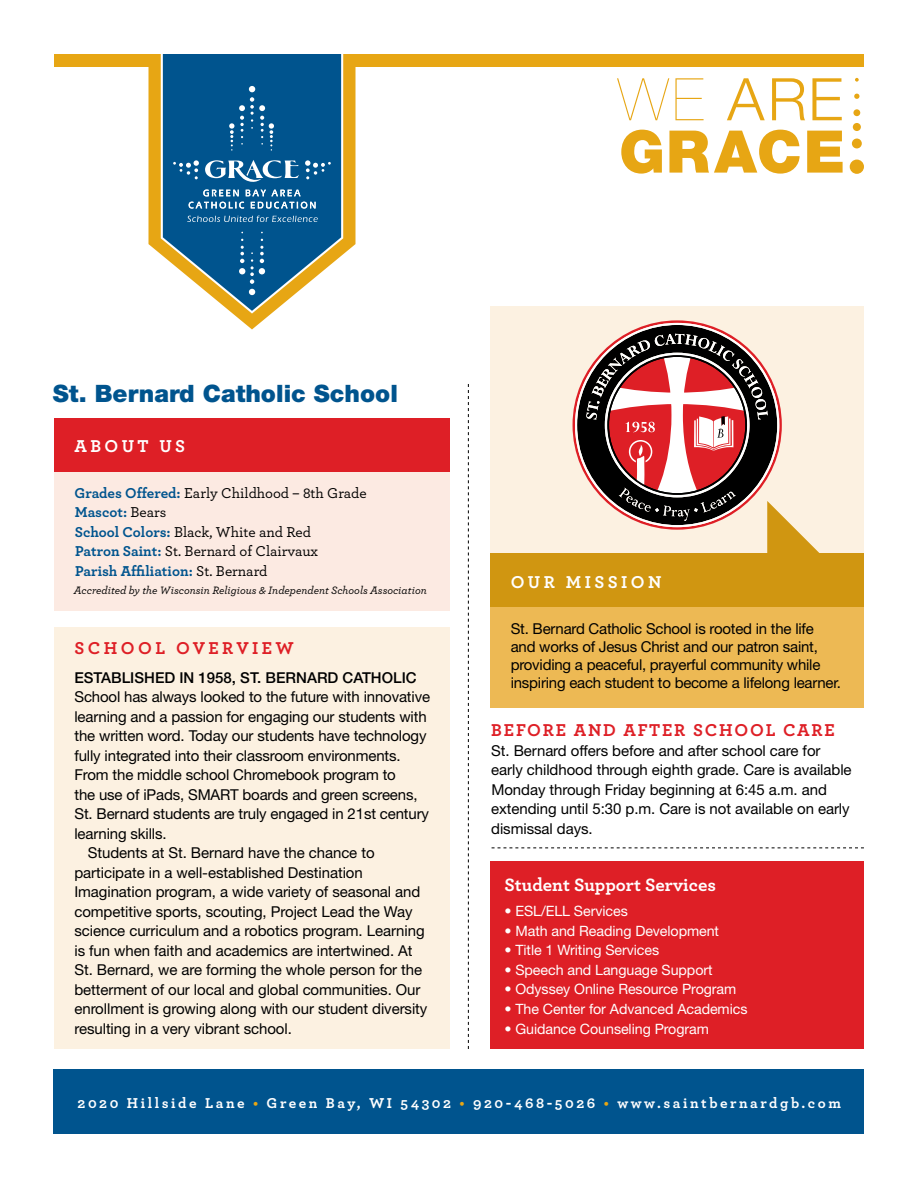
<style>
.page{position:relative;width:918px;height:1188px;background:#fff}
.page>*{position:absolute;margin:0;border:0;box-sizing:border-box;transform-origin:0 0}
.t1{font:900 24px "Helvetica Neue LT Std";color:#00548e}
.t2{font:700 18.75px "Archer";color:#fff}
.t3{font:700 18px "Archer";letter-spacing:.1em;color:#de1f26}
.t4{font:700 18px "Archer";letter-spacing:.19em;color:#fff}
.t5{font:700 18px "Archer";letter-spacing:.19em;color:#de1f26}
.t6{font:15px/19.5px "Helvetica Neue LT Std";letter-spacing:-.005em;color:#000}
.t7{font:500 15px/19.5px "Archer";color:#000}
.t8{font:700 15px "Archer";letter-spacing:.17em;color:#fff}
.t9{font:500 15px "Helvetica Neue LT Std";color:#000}
.t10{font:14.25px "Helvetica Neue LT Std";letter-spacing:-.005em;color:#fff}
.t11{font:italic 500 11.25px "Archer";color:#000}
.s1{font-weight:700;color:#00548e}
.s2{color:#e7a614}
</style>
<div class="page">
<div style="left:491px;top:306px;width:373px;height:252px;background:#fcf1e1"></div>
<div style="left:54px;top:472px;width:396px;height:139px;background:#fceae2"></div>
<div style="left:54px;top:418px;width:396px;height:54px;background:#de1f26"></div>
<svg style="left:621px;top:130px;width:222px;height:44px"></svg>
<svg style="left:617px;top:78px;width:225px;height:42px"></svg>
<div style="left:850px;top:160px;width:14px;height:14px;background:#e7a614;border-radius:50%"></div>
<div style="left:852px;top:139px;width:10px;height:9px;background:#e7a614;border-radius:50%"></div>
<div style="left:853px;top:123px;width:8px;height:8px;background:#e7a614;border-radius:50%"></div>
<div style="left:853px;top:109px;width:7px;height:7px;background:#e7a614;border-radius:50%"></div>
<svg style="left:854px;top:94px;width:5px;height:5px"></svg>
<svg style="left:855px;top:78px;width:4px;height:4px"></svg>
<div style="left:54px;top:54px;width:810px;height:12px;background:#e7a614"></div>
<svg style="left:148px;top:54px;width:208px;height:275px"></svg>
<svg style="left:161px;top:54px;width:182px;height:260px"></svg>
<svg style="left:163px;top:54px;width:178px;height:257px;fill:#00548e"></svg>
<svg style="left:189px;top:202px;width:55px;height:7px"></svg>
<svg style="left:251px;top:202px;width:65px;height:7px"></svg>
<svg style="left:187px;top:216px;width:131px;height:6px"></svg>
<svg style="left:239px;top:239px;width:26px;height:56px"></svg>
<svg style="left:229px;top:86px;width:45px;height:65px"></svg>
<svg style="left:173px;top:160px;width:158px;height:36px"></svg>
<svg style="left:468px;top:384px;width:1px;height:665px"></svg>
<svg style="left:492px;top:848px;width:372px;height:1px"></svg>
<div style="left:491px;top:607px;width:373px;height:101px;background:#edb954"></div>
<div style="left:491px;top:553px;width:373px;height:54px;background:#d09611"></div>
<div style="left:54px;top:628px;width:396px;height:421px;background:#fcf1e1"></div>
<div style="left:54px;top:1069px;width:810px;height:65px;background:#00548e"></div>
<div style="left:491px;top:862px;width:373px;height:187px;background:#de1f26"></div>
<svg style="left:573px;top:320px;width:127px;height:127px"></svg>
<svg style="left:575px;top:323px;width:245px;height:230px"></svg>
<h1 class="t1" style="left:53px;top:379px;width:346px">St. Bernard Catholic School</h1>
<p class="t4" style="left:74px;top:434px;width:112px">ABOUT US</p>
<p class="t7" style="left:75px;top:483px;width:294px"><span class="s1">Grades Offered:</span> Early Childhood – 8th Grade <span class="s1">Mascot:</span> Bears<br><span class="s1">School Colors:</span> Black, White and Red<br><span class="s1">Patron Saint:</span> St. Bernard of Clairvaux<br><span class="s1">Parish Affiliation:</span> St. Bernard</p>
<p class="t11" style="left:74px;top:583px;width:354px">Accredited by the Wisconsin Religious &amp; Independent Schools Association</p>
<p class="t5" style="left:74px;top:637px;width:221px">SCHOOL OVERVIEW</p>
<p class="t9" style="left:74px;top:668px;width:344px">ESTABLISHED IN 1958, ST. BERNARD CATHOLIC</p>
<p class="t6" style="left:74px;top:687px;width:357px">School has always looked to the future with innovative</p>
<p class="t6" style="left:74px;top:706px;width:354px">learning and a passion for engaging our students with</p>
<p class="t6" style="left:74px;top:726px;width:354px">the written word. Today our students have technology</p>
<p class="t6" style="left:74px;top:745px;width:328px">fully integrated into their classroom environments.</p>
<p class="t6" style="left:74px;top:765px;width:323px">From the middle school Chromebook program to</p>
<p class="t6" style="left:74px;top:784px;width:345px">the use of iPads, SMART boards and green screens,</p>
<p class="t6" style="left:74px;top:804px;width:356px">St. Bernard students are truly engaged in 21st century</p>
<p class="t6" style="left:74px;top:823px;width:94px">learning skills.</p>
<p class="t6" style="left:88px;top:843px;width:288px">Students at St. Bernard have the chance to</p>
<p class="t6" style="left:74px;top:862px;width:290px">participate in a well-established Destination</p>
<p class="t6" style="left:74px;top:882px;width:348px">Imagination program, a wide variety of seasonal and</p>
<p class="t6" style="left:74px;top:901px;width:340px">competitive sports, scouting, Project Lead the Way</p>
<p class="t6" style="left:74px;top:921px;width:352px">science curriculum and a robotics program. Learning</p>
<p class="t6" style="left:74px;top:940px;width:340px">is fun when faith and academics are intertwined. At</p>
<p class="t6" style="left:74px;top:960px;width:349px">St. Bernard, we are forming the whole person for the</p>
<p class="t6" style="left:74px;top:979px;width:348px">betterment of our local and global communities. Our</p>
<p class="t6" style="left:74px;top:999px;width:355px">enrollment is growing along with our student diversity</p>
<p class="t6" style="left:74px;top:1018px;width:219px">resulting in a very vibrant school.</p>
<p class="t4" style="left:511px;top:570px;width:152px">OUR MISSION</p>
<p class="t6" style="left:511px;top:620px;width:332px;line-height:18px">St. Bernard Catholic School is rooted in the life and works of Jesus Christ and our patron saint, providing a peaceful, prayerful community while inspiring each student to become a lifelong learner.</p>
<p class="t3" style="left:491px;top:719px;width:345px">BEFORE AND AFTER SCHOOL CARE</p>
<p class="t6" style="left:491px;top:741px;width:362px">St. Bernard offers before and after school care for early childhood through eighth grade. Care is available Monday through Friday beginning at 6:45 a.m. and extending until 5:30 p.m. Care is not available on early dismissal days.</p>
<p class="t2" style="left:504px;top:873px;width:213px">Student Support Services</p>
<p class="t10" style="left:504px;top:902px;width:125px">• ESL/ELL Services</p>
<p class="t10" style="left:504px;top:922px;width:216px">• Math and Reading Development</p>
<p class="t10" style="left:504px;top:942px;width:156px">• Title 1 Writing Services</p>
<p class="t10" style="left:504px;top:961px;width:210px">• Speech and Language Support</p>
<p class="t10" style="left:504px;top:981px;width:233px">• Odyssey Online Resource Program</p>
<p class="t10" style="left:504px;top:1001px;width:245px">• The Center for Advanced Academics</p>
<p class="t10" style="left:504px;top:1020px;width:206px">• Guidance Counseling Program</p>
<p class="t8" style="left:78px;top:1093px;width:765px">2020 Hillside Lane <span class="s2">•</span> Green Bay, WI 54302 <span class="s2">•</span> 920-468-5026 <span class="s2">•</span> www.saintbernardgb.com</p>
</div>
